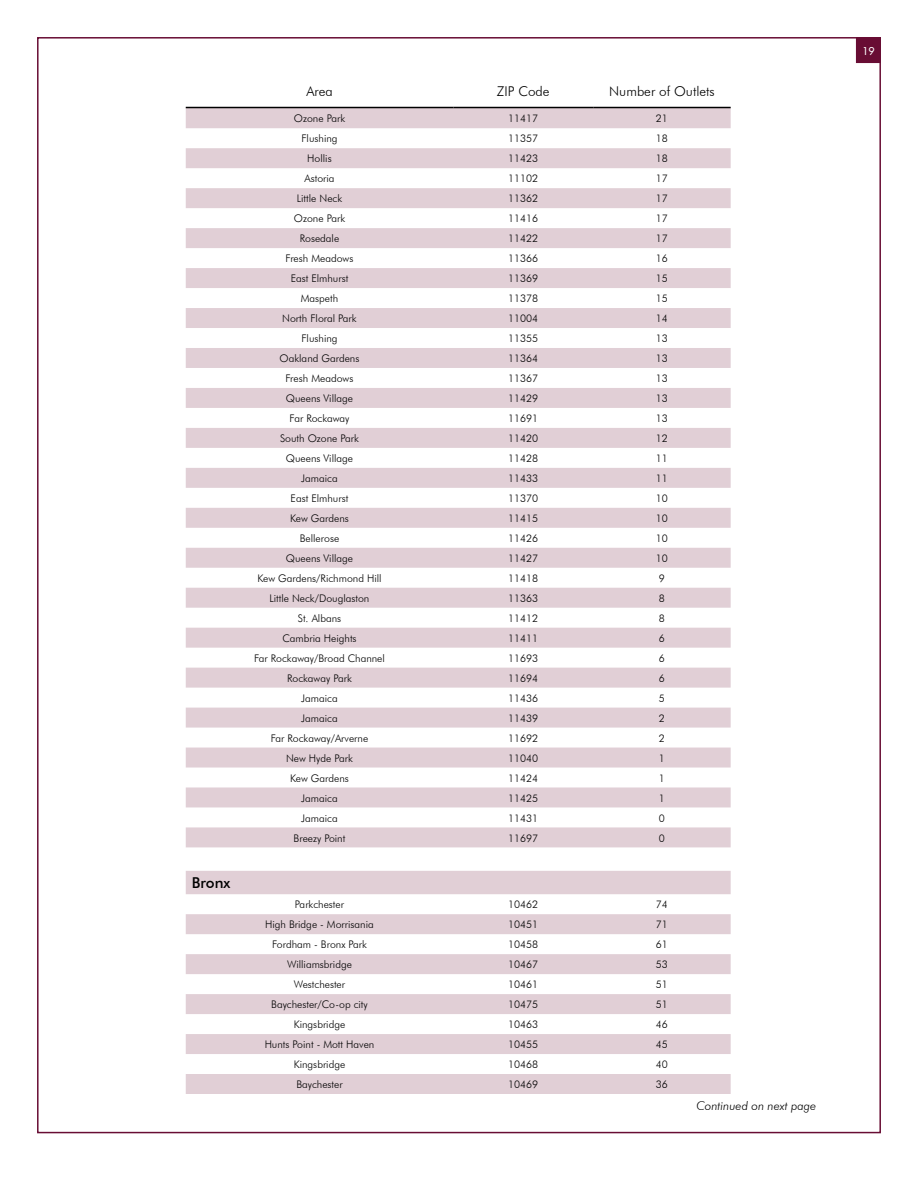
<style>
.page{position:relative;width:918px;height:1188px;background:#fff}
.page>*{position:absolute;margin:0;border:0;box-sizing:border-box;transform-origin:0 0}
.t1{font:500 15px "Futura BT";color:#000}
.t2{font:300 13.5px "Futura BT";color:#000}
.t3{font:italic 300 12px "Futura BT";color:#000}
.t4{font:300 10.5px "Futura BT";color:#000}
.t5{font:10.5px "Futura";color:#fff}
</style>
<div class="page">
<div style="left:857px;top:38px;width:23px;height:24px;background:#680d34"></div>
<div style="left:856px;top:37px;width:25px;height:26px;border:2px solid #680d34"></div>
<svg style="left:186px;top:108px;width:545px;height:986px"></svg>
<hr style="left:186px;top:107px;width:267px;height:1px;background:#000">
<hr style="left:453px;top:107px;width:140px;height:1px;background:#000">
<hr style="left:593px;top:107px;width:138px;height:1px;background:#000">
<h1 class="t1" style="left:192px;top:874px;width:40px">Bronx</h1>
<p class="t2" style="left:306px;top:83px;width:28px">Area</p>
<p class="t2" style="left:497px;top:83px;width:54px">ZIP Code</p>
<p class="t2" style="left:609px;top:83px;width:107px">Number of Outlets</p>
<p class="t4" style="left:294px;top:112px;width:53px">Ozone Park</p>
<p class="t4" style="left:508px;top:112px;width:32px">11417</p>
<p class="t4" style="left:656px;top:112px;width:14px">21</p>
<p class="t4" style="left:301px;top:132px;width:38px">Flushing</p>
<p class="t4" style="left:508px;top:132px;width:32px">11357</p>
<p class="t4" style="left:656px;top:132px;width:14px">18</p>
<p class="t4" style="left:307px;top:152px;width:26px">Hollis</p>
<p class="t4" style="left:508px;top:152px;width:32px">11423</p>
<p class="t4" style="left:656px;top:152px;width:14px">18</p>
<p class="t4" style="left:304px;top:172px;width:32px">Astoria</p>
<p class="t4" style="left:508px;top:172px;width:32px">11102</p>
<p class="t4" style="left:656px;top:172px;width:14px">17</p>
<p class="t4" style="left:297px;top:192px;width:47px">Little Neck</p>
<p class="t4" style="left:508px;top:192px;width:32px">11362</p>
<p class="t4" style="left:656px;top:192px;width:14px">17</p>
<p class="t4" style="left:294px;top:212px;width:53px">Ozone Park</p>
<p class="t4" style="left:508px;top:212px;width:32px">11416</p>
<p class="t4" style="left:656px;top:212px;width:14px">17</p>
<p class="t4" style="left:300px;top:232px;width:41px">Rosedale</p>
<p class="t4" style="left:508px;top:232px;width:32px">11422</p>
<p class="t4" style="left:656px;top:232px;width:14px">17</p>
<p class="t4" style="left:286px;top:252px;width:69px">Fresh Meadows</p>
<p class="t4" style="left:508px;top:252px;width:32px">11366</p>
<p class="t4" style="left:656px;top:252px;width:14px">16</p>
<p class="t4" style="left:291px;top:272px;width:59px">East Elmhurst</p>
<p class="t4" style="left:508px;top:272px;width:32px">11369</p>
<p class="t4" style="left:656px;top:272px;width:14px">15</p>
<p class="t4" style="left:301px;top:292px;width:39px">Maspeth</p>
<p class="t4" style="left:508px;top:292px;width:32px">11378</p>
<p class="t4" style="left:656px;top:292px;width:14px">15</p>
<p class="t4" style="left:282px;top:312px;width:76px">North Floral Park</p>
<p class="t4" style="left:508px;top:312px;width:32px">11004</p>
<p class="t4" style="left:656px;top:312px;width:14px">14</p>
<p class="t4" style="left:301px;top:332px;width:38px">Flushing</p>
<p class="t4" style="left:508px;top:332px;width:32px">11355</p>
<p class="t4" style="left:656px;top:332px;width:14px">13</p>
<p class="t4" style="left:280px;top:352px;width:81px">Oakland Gardens</p>
<p class="t4" style="left:508px;top:352px;width:32px">11364</p>
<p class="t4" style="left:656px;top:352px;width:14px">13</p>
<p class="t4" style="left:286px;top:372px;width:69px">Fresh Meadows</p>
<p class="t4" style="left:508px;top:372px;width:32px">11367</p>
<p class="t4" style="left:656px;top:372px;width:14px">13</p>
<p class="t4" style="left:286px;top:392px;width:69px">Queens Village</p>
<p class="t4" style="left:508px;top:392px;width:32px">11429</p>
<p class="t4" style="left:656px;top:392px;width:14px">13</p>
<p class="t4" style="left:289px;top:412px;width:62px">Far Rockaway</p>
<p class="t4" style="left:508px;top:412px;width:32px">11691</p>
<p class="t4" style="left:656px;top:412px;width:14px">13</p>
<p class="t4" style="left:280px;top:432px;width:80px">South Ozone Park</p>
<p class="t4" style="left:508px;top:432px;width:32px">11420</p>
<p class="t4" style="left:656px;top:432px;width:14px">12</p>
<p class="t4" style="left:286px;top:452px;width:69px">Queens Village</p>
<p class="t4" style="left:508px;top:452px;width:32px">11428</p>
<p class="t4" style="left:656px;top:452px;width:14px">11</p>
<p class="t4" style="left:301px;top:472px;width:38px">Jamaica</p>
<p class="t4" style="left:508px;top:472px;width:32px">11433</p>
<p class="t4" style="left:656px;top:472px;width:14px">11</p>
<p class="t4" style="left:291px;top:492px;width:59px">East Elmhurst</p>
<p class="t4" style="left:508px;top:492px;width:32px">11370</p>
<p class="t4" style="left:656px;top:492px;width:14px">10</p>
<p class="t4" style="left:290px;top:512px;width:60px">Kew Gardens</p>
<p class="t4" style="left:508px;top:512px;width:32px">11415</p>
<p class="t4" style="left:656px;top:512px;width:14px">10</p>
<p class="t4" style="left:300px;top:532px;width:41px">Bellerose</p>
<p class="t4" style="left:508px;top:532px;width:32px">11426</p>
<p class="t4" style="left:656px;top:532px;width:14px">10</p>
<p class="t4" style="left:286px;top:552px;width:69px">Queens Village</p>
<p class="t4" style="left:508px;top:552px;width:32px">11427</p>
<p class="t4" style="left:656px;top:552px;width:14px">10</p>
<p class="t4" style="left:257px;top:572px;width:126px">Kew Gardens/Richmond Hill</p>
<p class="t4" style="left:508px;top:572px;width:32px">11418</p>
<p class="t4" style="left:659px;top:572px;width:8px">9</p>
<p class="t4" style="left:270px;top:592px;width:101px">Little Neck/Douglaston</p>
<p class="t4" style="left:508px;top:592px;width:32px">11363</p>
<p class="t4" style="left:659px;top:592px;width:8px">8</p>
<p class="t4" style="left:298px;top:612px;width:45px">St. Albans</p>
<p class="t4" style="left:508px;top:612px;width:32px">11412</p>
<p class="t4" style="left:659px;top:612px;width:8px">8</p>
<p class="t4" style="left:282px;top:632px;width:76px">Cambria Heights</p>
<p class="t4" style="left:508px;top:632px;width:32px">11411</p>
<p class="t4" style="left:659px;top:632px;width:8px">6</p>
<p class="t4" style="left:254px;top:652px;width:132px">Far Rockaway/Broad Channel</p>
<p class="t4" style="left:508px;top:652px;width:32px">11693</p>
<p class="t4" style="left:659px;top:652px;width:8px">6</p>
<p class="t4" style="left:287px;top:672px;width:66px">Rockaway Park</p>
<p class="t4" style="left:508px;top:672px;width:32px">11694</p>
<p class="t4" style="left:659px;top:672px;width:8px">6</p>
<p class="t4" style="left:301px;top:692px;width:38px">Jamaica</p>
<p class="t4" style="left:508px;top:692px;width:32px">11436</p>
<p class="t4" style="left:659px;top:692px;width:8px">5</p>
<p class="t4" style="left:301px;top:712px;width:38px">Jamaica</p>
<p class="t4" style="left:508px;top:712px;width:32px">11439</p>
<p class="t4" style="left:659px;top:712px;width:8px">2</p>
<p class="t4" style="left:271px;top:732px;width:99px">Far Rockaway/Arverne</p>
<p class="t4" style="left:508px;top:732px;width:32px">11692</p>
<p class="t4" style="left:659px;top:732px;width:8px">2</p>
<p class="t4" style="left:286px;top:752px;width:68px">New Hyde Park</p>
<p class="t4" style="left:508px;top:752px;width:32px">11040</p>
<p class="t4" style="left:659px;top:752px;width:8px">1</p>
<p class="t4" style="left:290px;top:772px;width:60px">Kew Gardens</p>
<p class="t4" style="left:508px;top:772px;width:32px">11424</p>
<p class="t4" style="left:659px;top:772px;width:8px">1</p>
<p class="t4" style="left:301px;top:792px;width:38px">Jamaica</p>
<p class="t4" style="left:508px;top:792px;width:32px">11425</p>
<p class="t4" style="left:659px;top:792px;width:8px">1</p>
<p class="t4" style="left:301px;top:811px;width:38px">Jamaica</p>
<p class="t4" style="left:508px;top:811px;width:32px">11431</p>
<p class="t4" style="left:659px;top:811px;width:8px">0</p>
<p class="t4" style="left:294px;top:831px;width:53px">Breezy Point</p>
<p class="t4" style="left:508px;top:831px;width:32px">11697</p>
<p class="t4" style="left:659px;top:831px;width:8px">0</p>
<p class="t4" style="left:295px;top:898px;width:51px">Parkchester</p>
<p class="t4" style="left:508px;top:898px;width:32px">10462</p>
<p class="t4" style="left:656px;top:898px;width:14px">74</p>
<p class="t4" style="left:265px;top:918px;width:110px">High Bridge - Morrisania</p>
<p class="t4" style="left:508px;top:918px;width:32px">10451</p>
<p class="t4" style="left:656px;top:918px;width:14px">71</p>
<p class="t4" style="left:272px;top:938px;width:96px">Fordham - Bronx Park</p>
<p class="t4" style="left:508px;top:938px;width:32px">10458</p>
<p class="t4" style="left:656px;top:938px;width:14px">61</p>
<p class="t4" style="left:287px;top:958px;width:66px">Williamsbridge</p>
<p class="t4" style="left:508px;top:958px;width:32px">10467</p>
<p class="t4" style="left:656px;top:958px;width:14px">53</p>
<p class="t4" style="left:294px;top:978px;width:53px">Westchester</p>
<p class="t4" style="left:508px;top:978px;width:32px">10461</p>
<p class="t4" style="left:656px;top:978px;width:14px">51</p>
<p class="t4" style="left:271px;top:998px;width:98px">Baychester/Co-op city</p>
<p class="t4" style="left:508px;top:998px;width:32px">10475</p>
<p class="t4" style="left:656px;top:998px;width:14px">51</p>
<p class="t4" style="left:294px;top:1018px;width:53px">Kingsbridge</p>
<p class="t4" style="left:508px;top:1018px;width:32px">10463</p>
<p class="t4" style="left:656px;top:1018px;width:14px">46</p>
<p class="t4" style="left:265px;top:1038px;width:111px">Hunts Point - Mott Haven</p>
<p class="t4" style="left:508px;top:1038px;width:32px">10455</p>
<p class="t4" style="left:656px;top:1038px;width:14px">45</p>
<p class="t4" style="left:294px;top:1058px;width:53px">Kingsbridge</p>
<p class="t4" style="left:508px;top:1058px;width:32px">10468</p>
<p class="t4" style="left:656px;top:1058px;width:14px">40</p>
<p class="t4" style="left:296px;top:1078px;width:48px">Baychester</p>
<p class="t4" style="left:508px;top:1078px;width:32px">10469</p>
<p class="t4" style="left:656px;top:1078px;width:14px">36</p>
<p class="t3" style="left:697px;top:1099px;width:121px">Continued on next page</p>
<p class="t5" style="left:862px;top:44px;width:14px">19</p>
</div>
